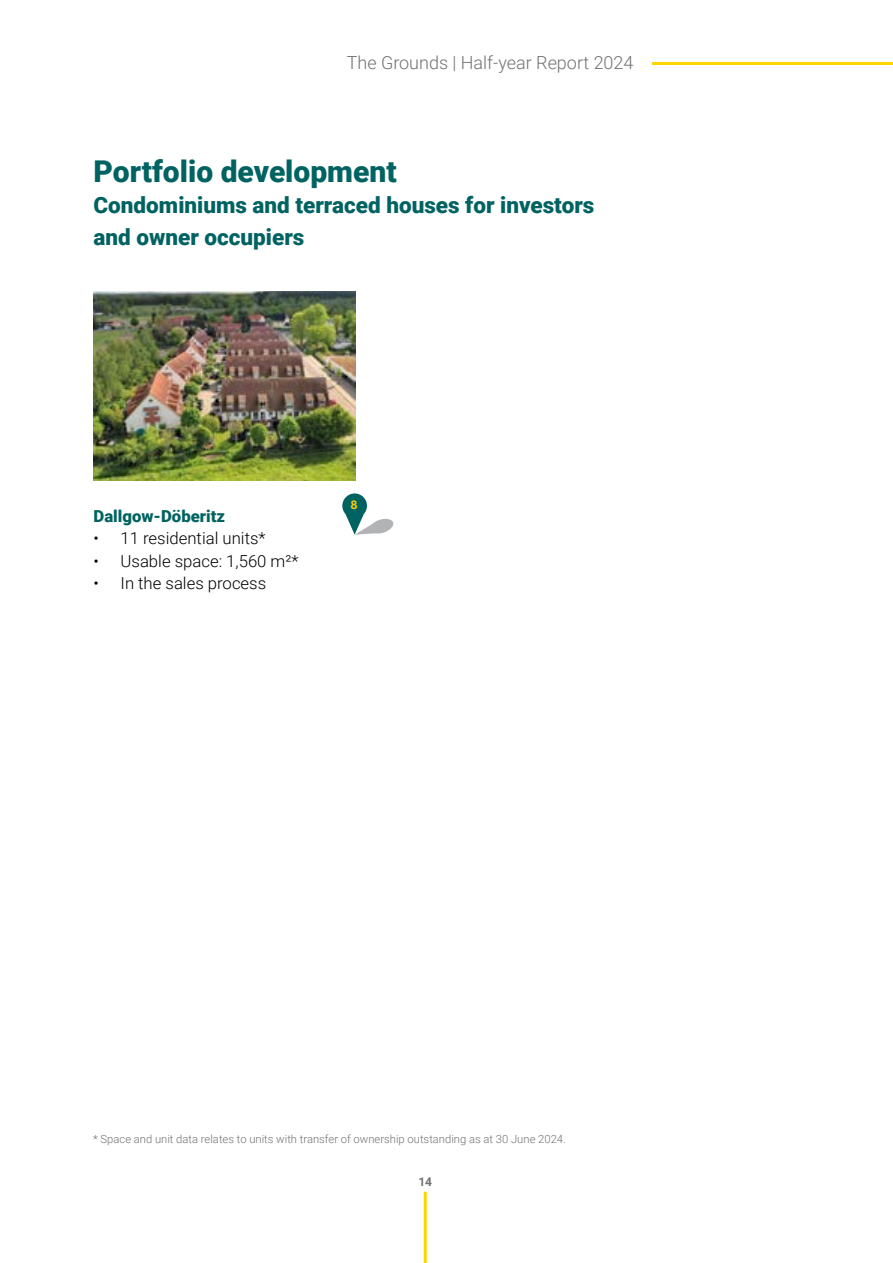
<style>
.page{position:relative;width:893px;height:1263px;background:#fff}
.page>*{position:absolute;margin:0;border:0;box-sizing:border-box;transform-origin:0 0}
.t1{font:900 30px "Roboto";color:#006362}
.t2{font:900 22.5px/31.5px "Roboto";color:#006362}
.t3{font:300 18px "Roboto";color:#707172}
.t4{font:300 16.5px "Roboto";color:#000}
.t5{font:900 16.5px "Roboto";color:#006360}
.t6{font:700 12px "Roboto";color:#707172}
.t7{font:700 12px "Aller";color:#fecd00}
.t8{font:300 11.25px "Roboto";color:#707172}
</style>
<div class="page">
<hr style="left:424px;top:1192px;width:3px;height:71px;background:#ffd500">
<hr style="left:652px;top:63px;width:241px;height:2px;background:#ffd500">
<img style="left:94px;top:291px;width:261px;height:189px">
<svg style="left:342px;top:493px;width:52px;height:42px"></svg>
<h3 class="t3" style="left:347px;top:50px;width:288px">The Grounds | Half-year Report 2024</h3>
<h1 class="t1" style="left:94px;top:150px;width:305px">Portfolio development</h1>
<h2 class="t2" style="left:94px;top:189px;width:502px">Condominiums and terraced houses for investors and owner occupiers</h2>
<h3 class="t5" style="left:94px;top:504px;width:133px">Dallgow-Döberitz</h3>
<h3 class="t4" style="left:94px;top:527px;width:174px">• 11 residential units*</h3>
<h3 class="t4" style="left:94px;top:549px;width:207px">• Usable space: 1,560 m²*</h3>
<h3 class="t4" style="left:94px;top:572px;width:174px">• In the sales process</h3>
<p class="t7" style="left:351px;top:497px;width:9px">8</p>
<p class="t8" style="left:93px;top:1131px;width:474px">* Space and unit data relates to units with transfer of ownership outstanding as at 30 June 2024.</p>
<p class="t6" style="left:418px;top:1173px;width:15px">14</p>
</div>
